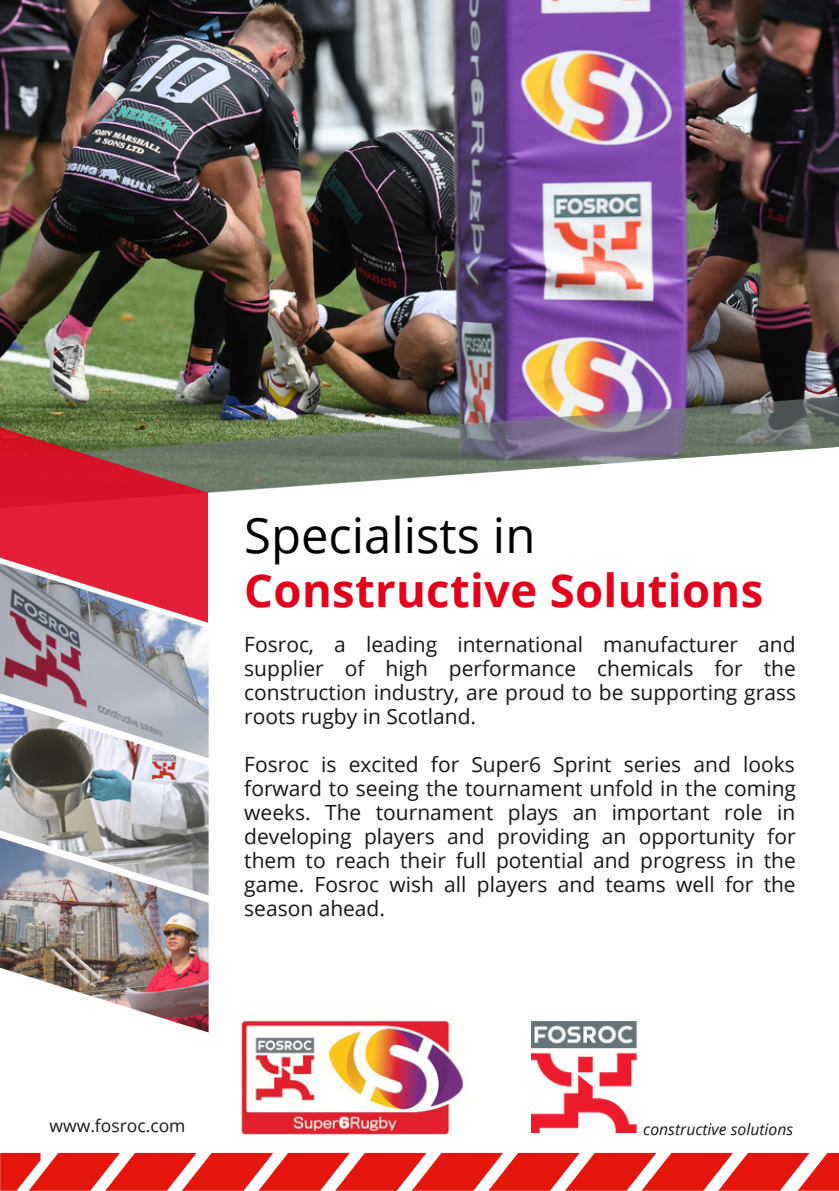
<style>
.page{position:relative;width:839px;height:1191px;background:#fff}
.page>*{position:absolute;margin:0;border:0;box-sizing:border-box;transform-origin:0 0}
.t1{font:49px "Open Sans";color:#020000}
.t2{font:700 45.4px "Open Sans";letter-spacing:.005em;color:#e3001d}
.t3{font:21px/24px "Open Sans";color:#171615;text-align:justify}
.t4{font:17.4px "Open Sans";color:#171615}
.t5{font:italic 15.8px "Open Sans";color:#171615}
</style>
<div class="page">
<img style="left:0;top:0;width:838px;height:396px">
<img style="left:0;top:396px;width:838px;height:97px">
<svg style="left:0;top:427px;width:208px;height:137px"></svg>
<img style="left:0;top:758px;width:208px;height:80px">
<img style="left:0;top:838px;width:208px;height:195px">
<img style="left:0;top:564px;width:208px;height:194px">
<svg style="left:0;top:1153px;width:838px;height:38px"></svg>
<img style="left:241px;top:1020px;width:224px;height:115px">
<img style="left:532px;top:1022px;width:106px;height:111px">
<h1 class="t1" style="left:244px;top:501px;width:292px">Specialists in</h1>
<h2 class="t2" style="left:244px;top:559px;width:520px">Constructive Solutions</h2>
<p class="t3" style="left:244px;top:632px;width:553px">Fosroc, a leading international manufacturer and supplier of high performance chemicals for the construction industry, are proud to be supporting grass roots rugby in Scotland.</p>
<p class="t3" style="left:244px;top:752px;width:553px">Fosroc is excited for Super6 Sprint series and looks forward to seeing the tournament unfold in the coming weeks. The tournament plays an important role in developing players and providing an opportunity for them to reach their full potential and progress in the game. Fosroc wish all players and teams well for the season ahead.</p>
<p class="t4" style="left:50px;top:1114px;width:137px">www.fosroc.com</p>
<p class="t5" style="left:643px;top:1118px;width:151px">constructive solutions</p>
</div>
